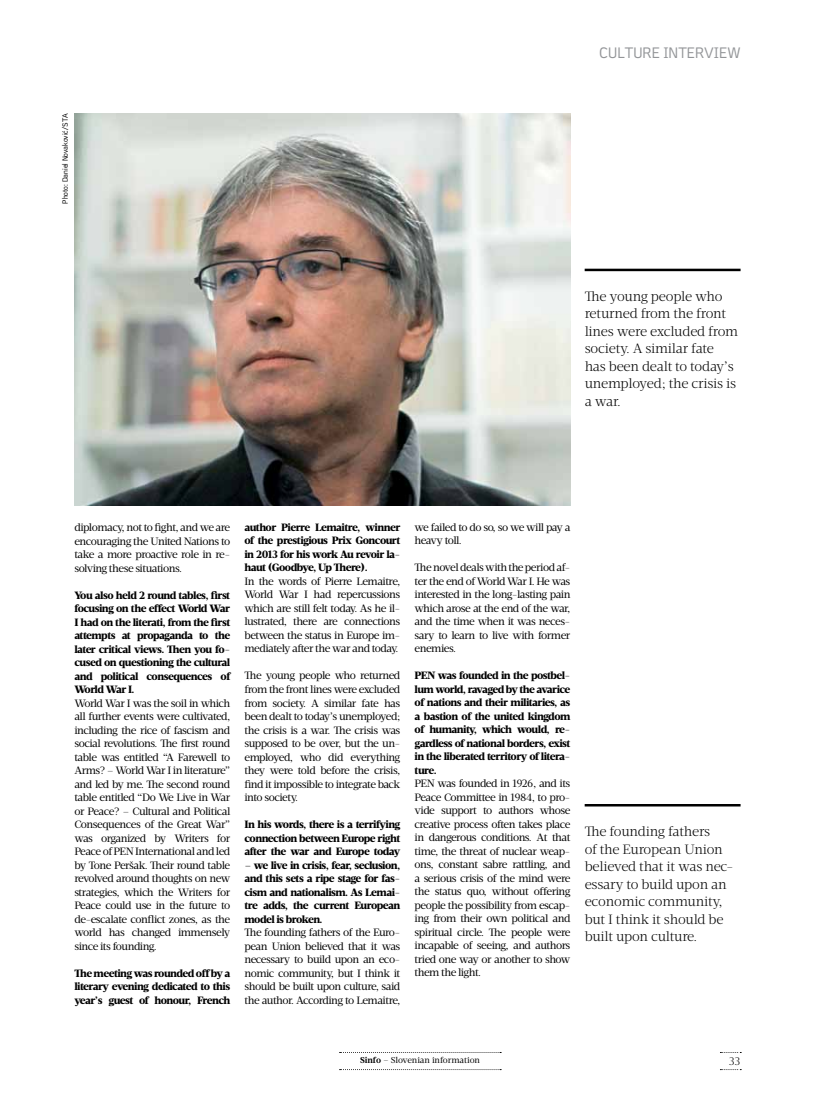
<style>
.page{position:relative;width:815px;height:1099px;background:#fff}
.page>*{position:absolute;margin:0;border:0;box-sizing:border-box;transform-origin:0 0}
.t1{font:15px "Copy";letter-spacing:.06em;color:#939598}
.t2{font:300 13.75px/17.5px "Velino Text";letter-spacing:-.015em;color:#000}
.t3{font:300 11.25px "Velino Text";color:#000}
.t4{font:10.88px/13.5px "Velino Text";letter-spacing:-.045em;color:#000;text-align:justify}
.t5{font:900 10.88px/13.5px "Velino Text";letter-spacing:-.05em;color:#000;text-align:justify}
.t6{font:8.75px "Velino Text";letter-spacing:-.005em;color:#000}
.t7{font:7.5px "Copy";color:#000}
.s1{font-weight:700}
</style>
<div class="page">
<svg style="left:340px;top:1052px;width:161px;height:1px"></svg>
<svg style="left:720px;top:1052px;width:21px;height:1px"></svg>
<svg style="left:720px;top:1069px;width:21px;height:1px"></svg>
<svg style="left:340px;top:1069px;width:161px;height:1px"></svg>
<img style="left:74px;top:113px;width:496px;height:392px">
<hr style="left:585px;top:269px;width:156px;height:2px;background:#000">
<hr style="left:585px;top:804px;width:156px;height:2px;background:#000">
<p class="t7" style="left:61px;top:204px;width:92px;rotate:-90deg">PHOTO: DANIEL NOVAKOVIĆ/STA</p>
<h1 class="t1" style="left:599px;top:44px;width:141px">CULTURE INTERVIEW</h1>
<p class="t2" style="left:585px;top:287px;width:155px">The young people who returned from the front lines were excluded from society. A similar fate has been dealt to today’s unemployed; the crisis is a war.</p>
<p class="t4" style="left:74px;top:520px;width:157px">diplomacy, not to fight, and we are encouraging the United Nations to take a more proactive role in re&shy;solving these situations.</p>
<p class="t5" style="left:74px;top:588px;width:157px">You also held 2 round tables, first focusing on the effect World War I had on the literati, from the first attempts at propaganda to the later critical views. Then you fo&shy;cused on questioning the cultural and political consequences of World War I.</p>
<p class="t4" style="left:74px;top:696px;width:157px">World War I was the soil in which all further events were cultivated, including the rice of fascism and social revolutions. The first round table was entitled “A Farewell to Arms? – World War I in literature” and led by me. The second round table entitled “Do We Live in War or Peace? – Cultural and Political Consequences of the Great War” was organized by Writers for Peace of PEN International and led by Tone Peršak. Their round table revolved around thoughts on new strategies, which the Writers for Peace could use in the future to de-escalate conflict zones, as the world has changed immensely since its founding.</p>
<p class="t5" style="left:74px;top:966px;width:157px">The meeting was rounded off by a literary evening dedicated to this year’s guest of honour, French</p>
<p class="t5" style="left:244px;top:520px;width:157px">author Pierre Lemaitre, winner of the prestigious Prix Goncourt in 2013 for his work Au revoir la&shy;haut (Goodbye, Up There).</p>
<p class="t4" style="left:244px;top:574px;width:157px">In the words of Pierre Lemaitre, World War I had repercussions which are still felt today. As he il&shy;lustrated, there are connections between the status in Europe im&shy;mediately after the war and today.</p>
<p class="t4" style="left:244px;top:669px;width:157px">The young people who returned from the front lines were excluded from society. A similar fate has been dealt to today’s unemployed; the crisis is a war. The crisis was supposed to be over, but the un&shy;employed, who did everything they were told before the crisis, find it impossible to integrate back into society.</p>
<p class="t5" style="left:244px;top:817px;width:157px">In his words, there is a terrifying connection between Europe right after the war and Europe today</p>
<p class="t5" style="left:244px;top:858px;width:157px">– we live in crisis, fear, seclusion, and this sets a ripe stage for fas&shy;cism and nationalism. As Lemai&shy;tre adds, the current European model is broken.</p>
<p class="t4" style="left:244px;top:925px;width:157px">The founding fathers of the Euro&shy;pean Union believed that it was necessary to build upon an eco&shy;nomic community, but I think it should be built upon culture, said the author. According to Lemaitre,</p>
<p class="t4" style="left:415px;top:520px;width:157px">we failed to do so, so we will pay a heavy toll.</p>
<p class="t4" style="left:415px;top:561px;width:157px">The novel deals with the period af&shy;ter the end of World War I. He was interested in the long-lasting pain which arose at the end of the war, and the time when it was neces&shy;sary to learn to live with former enemies.</p>
<p class="t5" style="left:415px;top:669px;width:157px">PEN was founded in the postbel&shy;lum world, ravaged by the avarice of nations and their militaries, as a bastion of the united kingdom of humanity, which would, re&shy;gardless of national borders, exist in the liberated territory of litera&shy;ture.</p>
<p class="t4" style="left:415px;top:777px;width:157px">PEN was founded in 1926, and its Peace Committee in 1984, to pro&shy;vide support to authors whose creative process often takes place in dangerous conditions. At that time, the threat of nuclear weap&shy;ons, constant sabre rattling, and a serious crisis of the mind were the status quo, without offering people the possibility from escap&shy;ing from their own political and spiritual circle. The people were incapable of seeing, and authors tried one way or another to show them the light.</p>
<p class="t2" style="left:585px;top:822px;width:151px">The founding fathers<br>of the European Union believed that it was nec&shy;essary to build upon an economic community, but I think it should be built upon culture.</p>
<p class="t6" style="left:360px;top:1055px;width:121px"><span class="s1">Sinfo</span> – Slovenian information</p>
<p class="t3" style="left:729px;top:1054px;width:13px">33</p>
</div>
